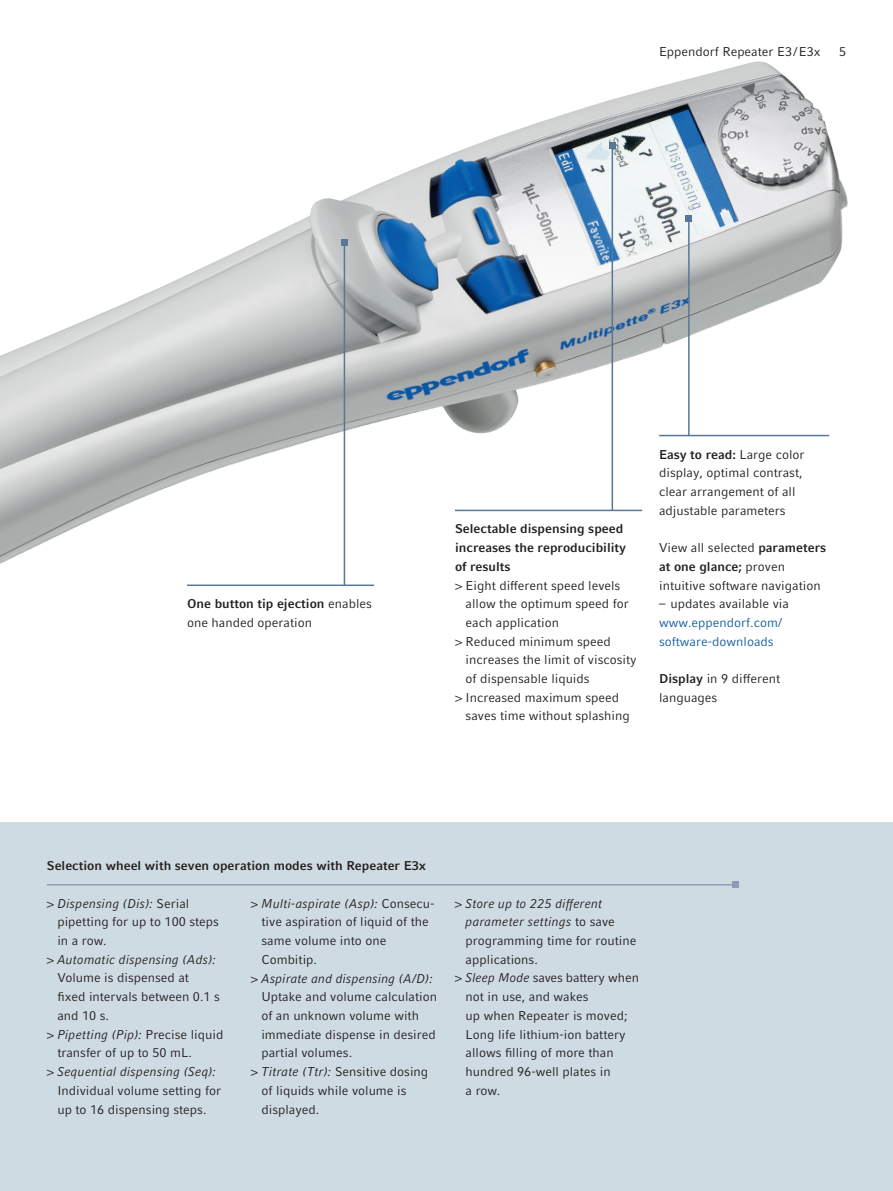
<style>
.page{position:relative;width:893px;height:1191px;background:#fff}
.page>*{position:absolute;margin:0;border:0;box-sizing:border-box;transform-origin:0 0}
.t1{font:12.75px/18.8px "Compatil Factfor Eppendorf";color:#231f20}
.t2{font:italic 12.75px "Compatil Factfor Eppendorf";letter-spacing:.01em;color:#231f20}
.t3{font:700 12.75px/18.8px "Compatil Factfor Eppendorf";color:#231f20}
.t4{font:12.75px/18.8px "Compatil Factfor Eppendorf";color:#175d9e}
.s1{font-weight:700}
.s2{font-style:normal}
.s3{font-style:italic}
</style>
<div class="page">
<img style="left:0;top:62px;width:848px;height:503px">
<hr style="left:187px;top:584px;width:187px;height:2px;background:#567898">
<hr style="left:455px;top:509px;width:187px;height:2px;background:#567898">
<hr style="left:659px;top:435px;width:170px;height:1px;background:#567898">
<hr style="left:612px;top:146px;width:1px;height:364px;background:#567898">
<svg style="left:609px;top:143px;width:6px;height:6px"></svg>
<hr style="left:688px;top:218px;width:2px;height:217px;background:#567898">
<svg style="left:686px;top:215px;width:6px;height:6px"></svg>
<hr style="left:344px;top:242px;width:1px;height:343px;background:#567898">
<svg style="left:341px;top:239px;width:6px;height:6px"></svg>
<div style="left:0;top:822px;width:893px;height:369px;background:#cfdbe2"></div>
<hr style="left:47px;top:884px;width:689px;height:1px;background:#8d9eb3">
<svg style="left:733px;top:881px;width:6px;height:6px"></svg>
<p class="t1" style="left:659px;top:43px;width:163px">Eppendorf Repeater E3 / E3x</p>
<p class="t1" style="left:839px;top:43px;width:9px">5</p>
<p class="t1" style="left:187px;top:594px;width:186px"><span class="s1">One button tip ejection</span> enables one handed operation</p>
<p class="t3" style="left:455px;top:519px;width:173px">Selectable dispensing speed increases the reproducibility of results</p>
<p class="t1" style="left:455px;top:576px;width:167px">&gt; Eight different speed levels</p>
<p class="t1" style="left:466px;top:594px;width:165px">allow the optimum speed for</p>
<p class="t1" style="left:466px;top:613px;width:95px">each application</p>
<p class="t1" style="left:455px;top:632px;width:157px">&gt; Reduced minimum speed</p>
<p class="t1" style="left:466px;top:650px;width:173px">increases the limit of viscosity</p>
<p class="t1" style="left:466px;top:669px;width:126px">of dispensable liquids</p>
<p class="t1" style="left:455px;top:688px;width:166px">&gt; Increased maximum speed</p>
<p class="t1" style="left:466px;top:706px;width:166px">saves time without splashing</p>
<p class="t1" style="left:659px;top:445px;width:147px"><span class="s1">Easy to read:</span> Large color display, optimal contrast, clear arrangement of all adjustable parameters</p>
<p class="t1" style="left:659px;top:538px;width:169px">View all selected <span class="s1">parameters at one glance;</span> proven intuitive software navigation</p>
<p class="t1" style="left:659px;top:594px;width:131px">– updates available via</p>
<p class="t4" style="left:659px;top:613px;width:124px">www.eppendorf.com/ software-downloads</p>
<p class="t1" style="left:659px;top:669px;width:123px"><span class="s1">Display</span> in 9 different languages</p>
<p class="t3" style="left:47px;top:856px;width:381px">Selection wheel with seven operation modes with Repeater E3x</p>
<p class="t2" style="left:47px;top:895px;width:144px"><span class="s2">&gt;</span> Dispensing (Dis): <span class="s2">Serial</span></p>
<p class="t1" style="left:57px;top:912px;width:163px">pipetting for up to 100 steps</p>
<p class="t1" style="left:57px;top:931px;width:51px">in a row.</p>
<p class="t2" style="left:47px;top:952px;width:171px"><span class="s2">&gt;</span> Automatic dispensing (Ads):</p>
<p class="t1" style="left:57px;top:968px;width:133px">Volume is dispensed at</p>
<p class="t1" style="left:57px;top:987px;width:164px">fixed intervals between 0.1 s</p>
<p class="t1" style="left:57px;top:1006px;width:53px">and 10 s.</p>
<p class="t2" style="left:47px;top:1026px;width:178px"><span class="s2">&gt;</span> Pipetting (Pip): <span class="s2">Precise liquid</span></p>
<p class="t1" style="left:57px;top:1043px;width:136px">transfer of up to 50 mL.</p>
<p class="t2" style="left:47px;top:1064px;width:171px"><span class="s2">&gt;</span> Sequential dispensing (Seq):</p>
<p class="t1" style="left:57px;top:1081px;width:165px">Individual volume setting for</p>
<p class="t1" style="left:57px;top:1099px;width:151px">up to 16 dispensing steps.</p>
<p class="t2" style="left:251px;top:896px;width:185px"><span class="s2">&gt;</span> Multi-aspirate (Asp): <span class="s2">Consecu-</span></p>
<p class="t1" style="left:261px;top:912px;width:169px">tive aspiration of liquid of the</p>
<p class="t1" style="left:261px;top:931px;width:126px">same volume into one</p>
<p class="t1" style="left:261px;top:950px;width:57px">Combitip.</p>
<p class="t2" style="left:251px;top:970px;width:184px"><span class="s2">&gt;</span> Aspirate and dispensing (A/D):</p>
<p class="t1" style="left:261px;top:987px;width:177px">Uptake and volume calculation</p>
<p class="t1" style="left:261px;top:1006px;width:159px">of an unknown volume with</p>
<p class="t1" style="left:261px;top:1025px;width:176px">immediate dispense in desired</p>
<p class="t1" style="left:261px;top:1043px;width:92px">partial volumes.</p>
<p class="t1" style="left:251px;top:1062px;width:179px">&gt; <span class="s3">Titrate (Ttr):</span> Sensitive dosing</p>
<p class="t1" style="left:261px;top:1081px;width:146px">of liquids while volume is</p>
<p class="t1" style="left:261px;top:1099px;width:59px">displayed.</p>
<p class="t2" style="left:455px;top:895px;width:149px"><span class="s2">&gt;</span> Store up to 225 different</p>
<p class="t2" style="left:466px;top:914px;width:151px">parameter settings <span class="s2">to save</span></p>
<p class="t1" style="left:466px;top:931px;width:172px">programming time for routine</p>
<p class="t1" style="left:466px;top:950px;width:74px">applications.</p>
<p class="t1" style="left:455px;top:968px;width:186px">&gt; <span class="s3">Sleep Mode</span> saves battery when</p>
<p class="t1" style="left:466px;top:987px;width:125px">not in use, and wakes</p>
<p class="t1" style="left:466px;top:1006px;width:163px">up when Repeater is moved;</p>
<p class="t1" style="left:466px;top:1024px;width:161px">Long life lithium-ion battery</p>
<p class="t1" style="left:466px;top:1043px;width:150px">allows filling of more than</p>
<p class="t1" style="left:466px;top:1062px;width:147px">hundred 96-well plates in</p>
<p class="t1" style="left:466px;top:1081px;width:36px">a row.</p>
</div>
